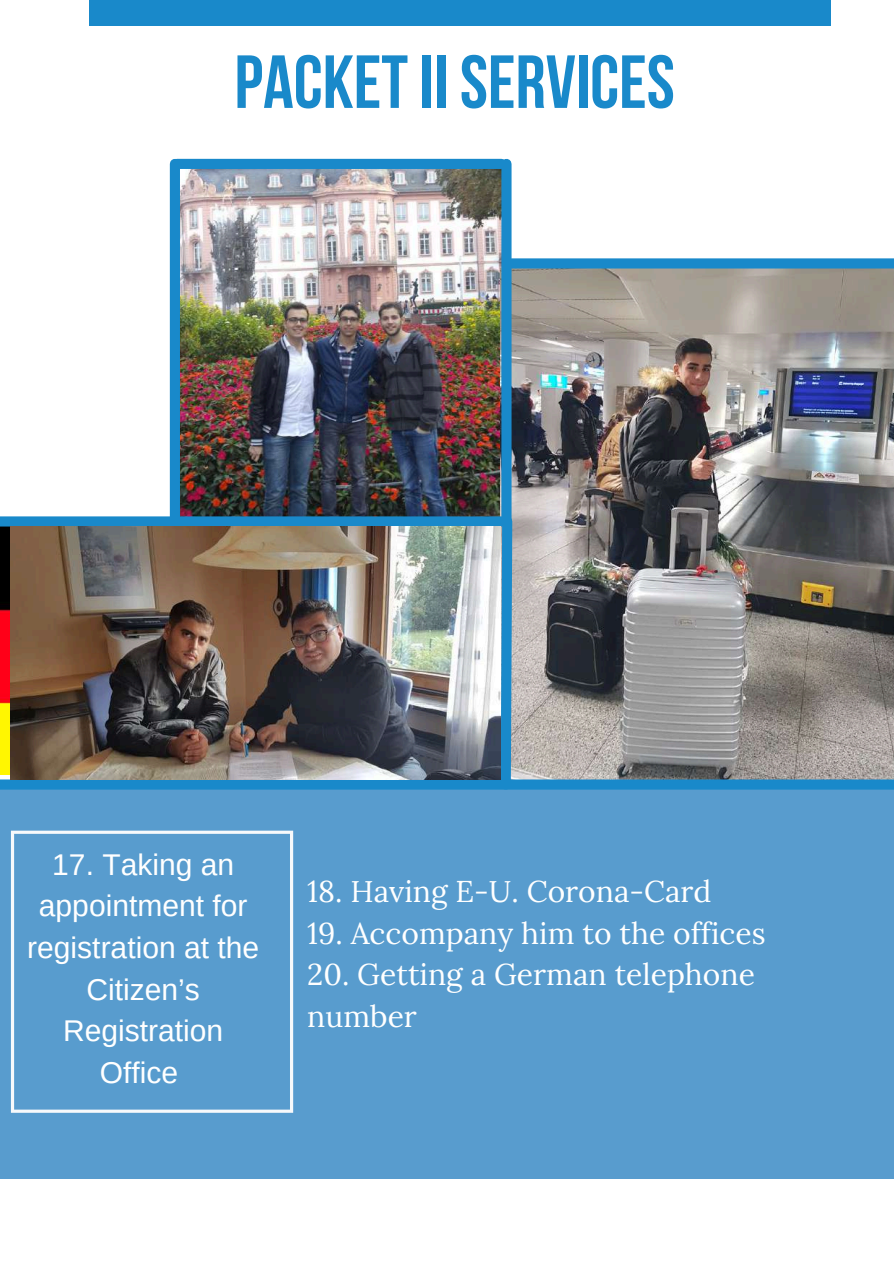
<style>
.page{position:relative;width:894px;height:1264px;background:#fff}
.page>*{position:absolute;margin:0;border:0;box-sizing:border-box;transform-origin:0 0}
.t1{font:700 75px "Bebas Neue";color:#1989ca}
.t2{font:30px/41.7px "Lora";color:#fff}
.t3{font:30px/41.7px "Arimo";color:#fff;text-align:center}
</style>
<div class="page">
<div style="left:89px;top:0;width:741px;height:26px;background:#1989ca"></div>
<img style="left:180px;top:169px;width:321px;height:347px">
<img style="left:500px;top:268px;width:393px;height:511px">
<div style="left:0;top:789px;width:893px;height:390px;background:#589cce"></div>
<svg style="left:11px;top:830px;width:282px;height:282px"></svg>
<div style="left:0;top:779px;width:893px;height:10px;background:#1989ca"></div>
<img style="left:0;top:526px;width:11px;height:248px">
<div style="left:0;top:516px;width:501px;height:10px;background:#1989ca"></div>
<div style="left:511px;top:258px;width:382px;height:10px;background:#1989ca"></div>
<div style="left:177px;top:159px;width:324px;height:10px;background:#1989ca"></div>
<div style="left:501px;top:164px;width:10px;height:357px;background:#1989ca"></div>
<div style="left:170px;top:164px;width:10px;height:357px;background:#1989ca"></div>
<svg style="left:495px;top:511px;width:22px;height:279px"></svg>
<img style="left:11px;top:526px;width:489px;height:253px">
<h1 class="t1" style="left:234px;top:52px;width:441px">PACKETII SERVICES</h1>
<p class="t3" style="left:27px;top:843px;width:233px">17. Taking an appointment for registration at the<br>Citizen’s<br>Registration<br>Office</p>
<p class="t2" style="left:307px;top:870px;width:406px">18. Having E-U. Corona-Card</p>
<p class="t2" style="left:307px;top:911px;width:460px">19. Accompany him to the offices</p>
<p class="t2" style="left:307px;top:953px;width:449px">20. Getting a German telephone number</p>
</div>
